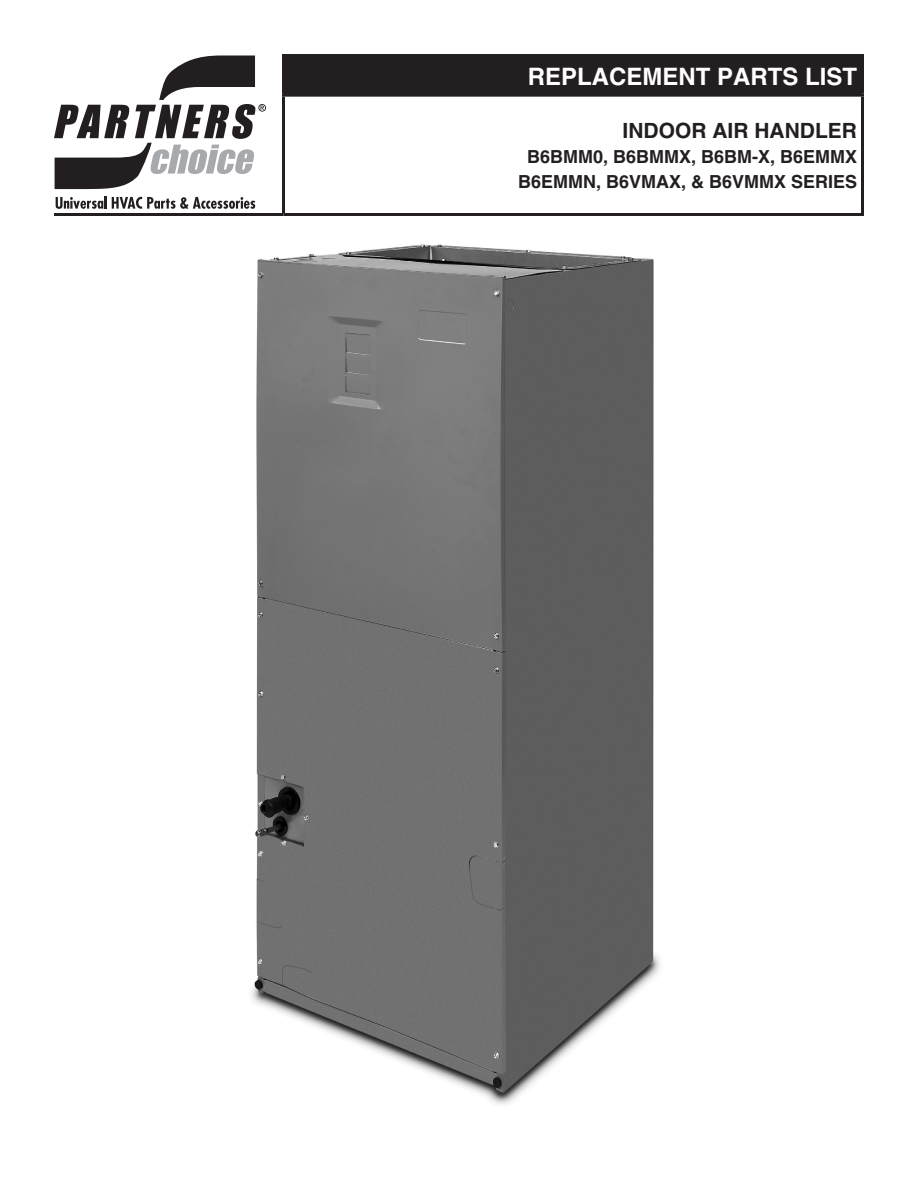
<style>
.page{position:relative;width:918px;height:1188px;background:#fff}
.page>*{position:absolute;margin:0;border:0;box-sizing:border-box;transform-origin:0 0}
.Front_Page_Title_Bar{font:700 24px "Helvetica";color:#fff}
.Front_Page_Title{font:700 21px "Helvetica";color:#231f20}
.Front_Page_Title__Models{font:700 18px "Helvetica";color:#231f20}
</style>
<div class="page">
<div style="left:284px;top:56px;width:578px;height:39px;background:#231f20"></div>
<hr style="left:282px;top:54px;width:582px;height:3px;background:#231f20">
<hr style="left:861px;top:57px;width:3px;height:37px;background:#231f20">
<hr style="left:282px;top:94px;width:582px;height:3px;background:#231f20">
<hr style="left:861px;top:97px;width:3px;height:116px;background:#231f20">
<hr style="left:284px;top:213px;width:580px;height:3px;background:#231f20">
<hr style="left:282px;top:57px;width:3px;height:37px;background:#231f20">
<hr style="left:282px;top:97px;width:3px;height:116px;background:#231f20">
<hr style="left:54px;top:213px;width:230px;height:3px;background:#231f20">
<svg style="left:56px;top:196px;width:199px;height:13px"></svg>
<svg style="left:54px;top:56px;width:212px;height:133px"></svg>
<img style="left:251px;top:244px;width:409px;height:860px">
<p class="Front_Page_Title_Bar" style="left:528px;top:62px;width:331px">REPLACEMENT PARTS LIST</p>
<p class="Front_Page_Title" style="left:623px;top:118px;width:236px">INDOOR AIR HANDLER</p>
<p class="Front_Page_Title__Models" style="left:527px;top:146px;width:332px">B6BMM0, B6BMMX, B6BM-X, B6EMMX</p>
<p class="Front_Page_Title__Models" style="left:518px;top:171px;width:341px">B6EMMN, B6VMAX, &amp; B6VMMX SERIES</p>
</div>
